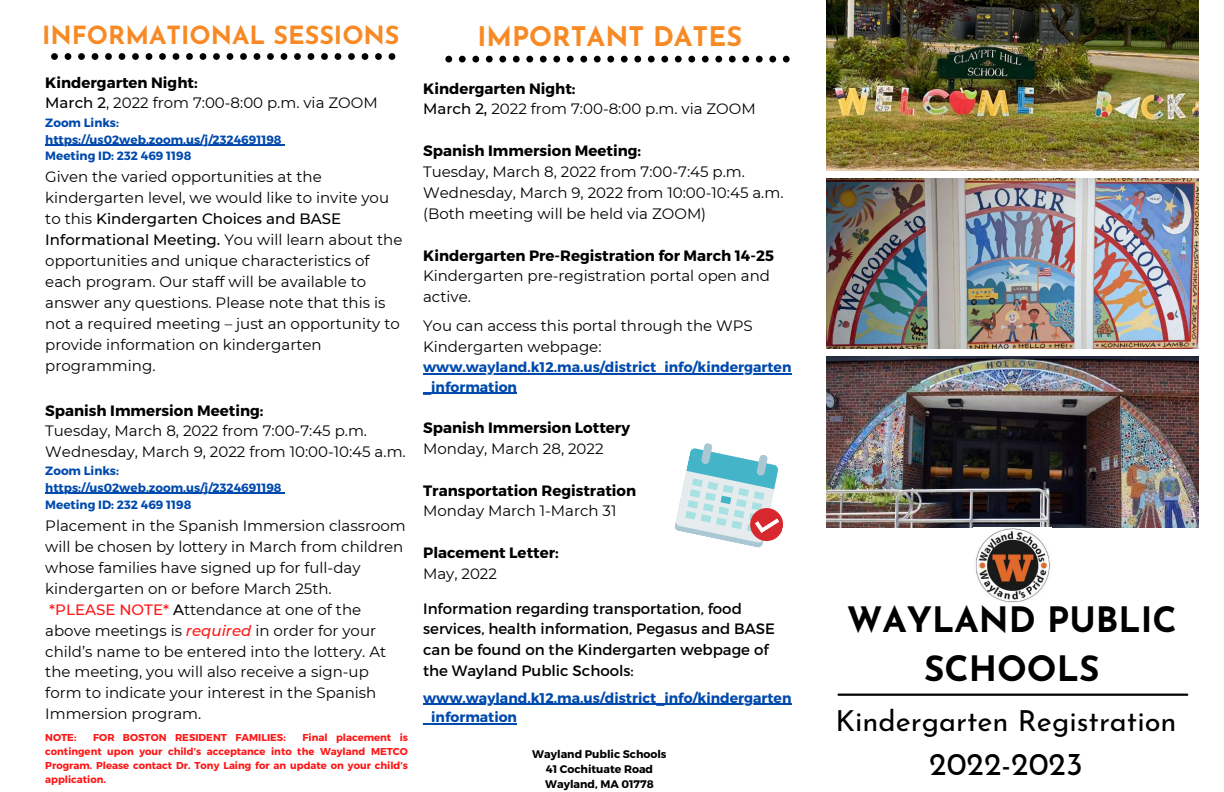
<style>
.page{position:relative;width:1224px;height:792px;background:#fff}
.page>*{position:absolute;margin:0;border:0;box-sizing:border-box;transform-origin:0 0}
.t1{font:700 35px/48.8px "Josefin Sans";color:#000;text-align:center}
.t2{font:32px "Josefin Sans";color:#000}
.t3{font:29px "Josefin Sans";color:#000}
.t4{font:700 27px "Josefin Sans";color:#f88a25}
.t5{font:700 25px "Josefin Sans";color:#f88a25}
.t6{font:15px/20.9px "Montserrat";color:#000}
.t7{font:700 15px "Montserrat";color:#000}
.t8{font:700 14px/19.6px "Montserrat";color:#004aad}
.t9{font:700 12px/16.8px "Montserrat";color:#004aad}
.t10{font:700 11px/15px "Montserrat";color:#000;text-align:center}
.t11{font:700 10px/13.9px "Montserrat";color:#ff1616;text-align:justify}
.s1{font-weight:700}
.s2{font-weight:500}
.s3{font-weight:500;color:#ff1616}
.s4{font-weight:500;font-style:italic;color:#ff1616}
</style>
<div class="page">
<img style="left:827px;top:0;width:372px;height:171px">
<img style="left:827px;top:178px;width:372px;height:171px">
<img style="left:827px;top:356px;width:372px;height:171px">
<hr style="left:839px;top:694px;width:348px;height:2px;background:#000">
<img style="left:975px;top:528px;width:76px;height:75px">
<svg style="left:445px;top:56px;width:345px;height:6px"></svg>
<svg style="left:51px;top:53px;width:344px;height:7px"></svg>
<hr style="left:423px;top:373px;width:368px;height:1px;background:#004aad">
<hr style="left:423px;top:393px;width:94px;height:1px;background:#004aad">
<hr style="left:423px;top:704px;width:368px;height:1px;background:#004aad">
<hr style="left:423px;top:723px;width:94px;height:1px;background:#004aad">
<svg style="left:675px;top:443px;width:109px;height:105px"></svg>
<hr style="left:45px;top:144px;width:237px;height:1px;background:#004aad">
<hr style="left:45px;top:493px;width:237px;height:1px;background:#004aad">
<h3 class="t5" style="left:42px;top:26px;width:359px">INFORMATIONAL SESSIONS</h3>
<p class="t6" style="left:45px;top:73px;width:334px;line-height:20.3px"><span class="s1">Kindergarten Night:<br></span><span class="s2">March 2</span>, 2022 from 7:00-8:00 p.m. via ZOOM</p>
<p class="t9" style="left:45px;top:114px;width:238px">Zoom Links: https://us02web.zoom.us/j/2324691198<br>Meeting ID: 232 469 1198</p>
<p class="t6" style="left:45px;top:167px;width:359px">Given the varied opportunities at the kindergarten level, we would like to invite you to this <span class="s2">Kindergarten Choices and BASE Informational Meeting.</span> You will learn about the opportunities and unique characteristics of each program. Our staff will be available to answer any questions. Please note that this is not a required meeting – just an opportunity to provide information on kindergarten programming.</p>
<p class="t7" style="left:45px;top:401px;width:220px">Spanish Immersion Meeting:</p>
<p class="t6" style="left:45px;top:420px;width:362px">Tuesday, March 8, 2022 from 7:00-7:45 p.m.<br>Wednesday, March 9, 2022 from 10:00-10:45 a.m.</p>
<p class="t9" style="left:45px;top:462px;width:238px">Zoom Links: https://us02web.zoom.us/j/2324691198<br>Meeting ID: 232 469 1198</p>
<p class="t6" style="left:45px;top:515px;width:362px">Placement in the Spanish Immersion classroom will be chosen by lottery in March from children whose families have signed up for full-day kindergarten on or before March 25th.<br><span class="s3">*PLEASE NOTE*</span> <span class="s2">A</span>ttendance at one of the above meetings is <span class="s4">required</span> in order for your child’s name to be entered into the lottery. At the meeting, you will also receive a sign-up form to indicate your interest in the Spanish Immersion program.</p>
<p class="t11" style="left:45px;top:730px;width:33px">NOTE:</p>
<p class="t11" style="left:93px;top:730px;width:194px">FOR BOSTON RESIDENT FAMILIES:</p>
<p class="t11" style="left:45px;top:730px;width:364px;text-indent:257px">Final placement is contingent upon your child’s acceptance into the Wayland METCO Program. Please contact Dr. Tony Laing for an update on your child’s application.</p>
<h3 class="t4" style="left:477px;top:26px;width:266px">IMPORTANT DATES</h3>
<p class="t6" style="left:423px;top:78px;width:334px;line-height:20.4px"><span class="s1">Kindergarten Night:<br></span><span class="s2">March 2,</span> 2022 from 7:00-8:00 p.m. via ZOOM</p>
<p class="t7" style="left:423px;top:141px;width:220px">Spanish Immersion Meeting:</p>
<p class="t6" style="left:423px;top:161px;width:362px">Tuesday, March 8, 2022 from 7:00-7:45 p.m.<br>Wednesday, March 9, 2022 from 10:00-10:45 a.m. (Both meeting will be held via ZOOM)</p>
<p class="t7" style="left:423px;top:246px;width:352px">Kindergarten Pre-Registration for March 14-25</p>
<p class="t6" style="left:423px;top:265px;width:349px">Kindergarten pre-registration portal open and active.</p>
<p class="t6" style="left:423px;top:315px;width:331px">You can access this portal through the WPS<br>Kindergarten webpage:</p>
<p class="t8" style="left:423px;top:357px;width:370px">www.wayland.k12.ma.us/district_info/kindergarten _information</p>
<p class="t7" style="left:423px;top:418px;width:208px">Spanish Immersion Lottery</p>
<p class="t6" style="left:423px;top:438px;width:182px">Monday, March 28, 2022</p>
<p class="t7" style="left:423px;top:481px;width:215px">Transportation Registration</p>
<p class="t6" style="left:423px;top:500px;width:195px">Monday March 1-March 31</p>
<p class="t7" style="left:423px;top:543px;width:137px">Placement Letter:</p>
<p class="t6" style="left:423px;top:563px;width:75px">May, 2022</p>
<p class="t6" style="left:423px;top:597px;width:353px">Information regarding transportation, food services, health information, Pegasus and BASE can be found on the Kindergarten webpage of the Wayland Public Schools:</p>
<p class="t8" style="left:423px;top:687px;width:370px">www.wayland.k12.ma.us/district_info/kindergarten _information</p>
<p class="t10" style="left:532px;top:746px;width:136px">Wayland Public Schools<br>41 Cochituate Road<br>Wayland, MA 01778</p>
<h1 class="t1" style="left:847px;top:599px;width:332px">WAYLAND PUBLIC<br>SCHOOLS</h1>
<h3 class="t3" style="left:835px;top:710px;width:343px">Kindergarten Registration</h3>
<h2 class="t2" style="left:929px;top:751px;width:155px">2022-2023</h2>
</div>
